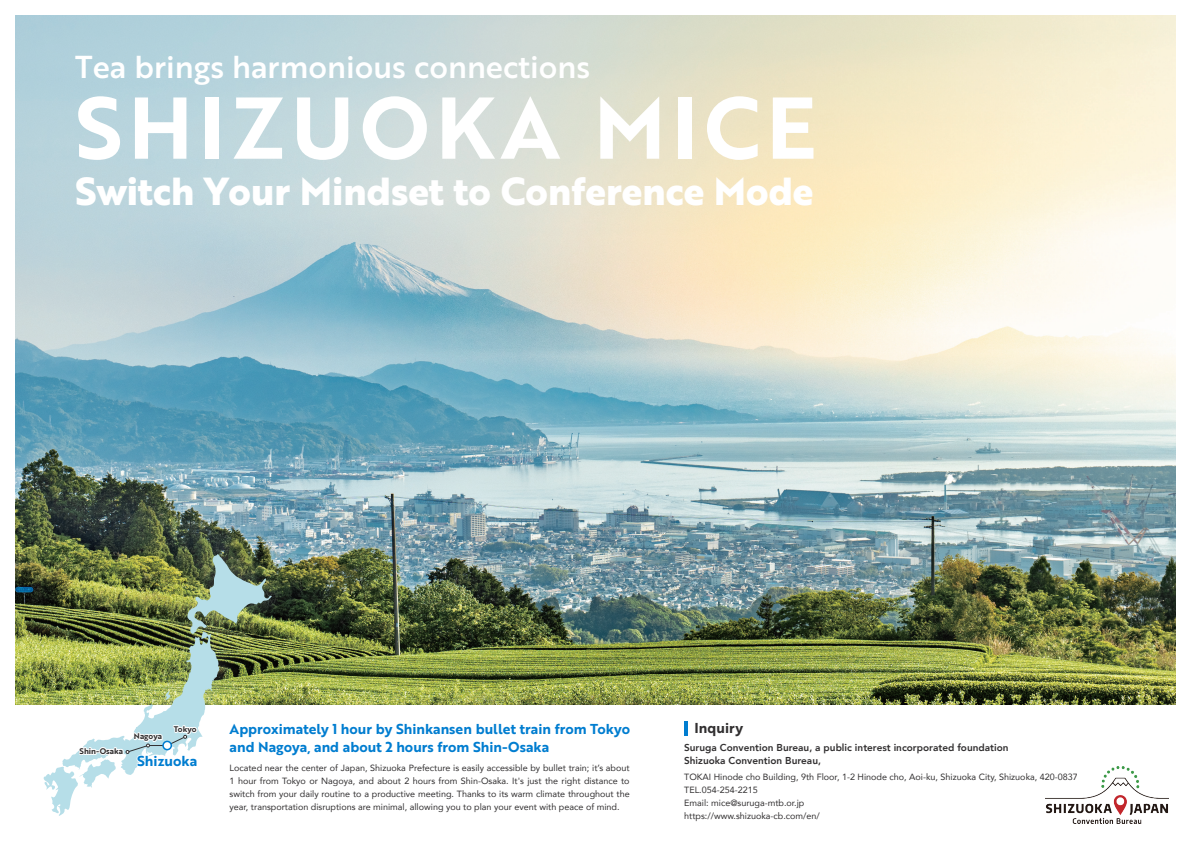
<style>
.page{position:relative;width:1191px;height:842px;background:#fff}
.page>*{position:absolute;margin:0;border:0;box-sizing:border-box;transform-origin:0 0}
.t1{font:85.1px "Brother 1816 Bold";letter-spacing:.07em;color:#fff}
.t2{font:700 38.1px "Brother 1816 Extra";color:#fff}
.t3{font:30.8px "Brother 1816 Medium";color:#fff}
.t4{font:14.1px "Brother 1816 Bold";color:#007dd0}
.t5{font:14px/18px "Brother 1816 Bold";color:#007dd0}
.t6{font:14px "Brother 1816 Bold";color:#312f30}
.t7{font:800 10px/13px "Avenir";color:#312f30}
.t8{font:9px/13px "Avenir";color:#312f30;text-align:justify}
.t9{font:8px "Brother 1816 Bold";color:#312f30}
</style>
<div class="page">
<img style="left:16px;top:16px;width:1159px;height:689px">
<img style="left:15px;top:511px;width:299px;height:268px">
<img style="left:44px;top:553px;width:228px;height:263px">
<hr style="left:684px;top:721px;width:4px;height:14px;background:#007dd0">
<div style="left:163px;top:741px;width:8px;height:9px;background:#fff;border-radius:50%"></div>
<div style="left:162px;top:741px;width:10px;height:9px;border:2px solid #007dd0;border-radius:50%"></div>
<img style="left:1046px;top:767px;width:122px;height:56px">
<h3 class="t3" style="left:75px;top:43px;width:516px">Tea brings harmonious connections</h3>
<h1 class="t1" style="left:75px;top:63px;width:742px">SHIZUOKA MICE</h1>
<h2 class="t2" style="left:75px;top:162px;width:740px">Switch Your Mindset to Conference Mode</h2>
<p class="t9" style="left:80px;top:745px;width:45px">Shin-Osaka</p>
<p class="t9" style="left:174px;top:723px;width:24px">Tokyo</p>
<h3 class="t6" style="left:694px;top:718px;width:50px">Inquiry</h3>
<h3 class="t5" style="left:230px;top:719px;width:402px">Approximately 1 hour by Shinkansen bullet train from Tokyo and Nagoya, and about 2 hours from Shin-Osaka</h3>
<p class="t8" style="left:230px;top:761px;width:401px">Located near the center of Japan, Shizuoka Prefecture is easily accessible by bullet train; it’s about 1 hour from Tokyo or Nagoya, and about 2 hours from Shin-Osaka. It's just the right distance to switch from your daily routine to a productive meeting. Thanks to its warm climate throughout the year, transportation disruptions are minimal, allowing you to plan your event with peace of mind.</p>
<p class="t9" style="left:134px;top:730px;width:30px">Nagoya</p>
<p class="t7" style="left:684px;top:740px;width:326px">Suruga Convention Bureau, a public interest incorporated foundation<br>Shizuoka Convention Bureau,</p>
<p class="t8" style="left:684px;top:770px;width:395px;text-align:left">TOKAI Hinode cho Building, 9th Floor, 1-2 Hinode cho, Aoi-ku, Shizuoka City, Shizuoka, 420-0837<br>TEL.054-254-2215<br>Email: mice@suruga-mtb.or.jp<br>https://www.shizuoka-cb.com/en/</p>
<h3 class="t4" style="left:137px;top:750px;width:62px">Shizuoka</h3>
</div>
